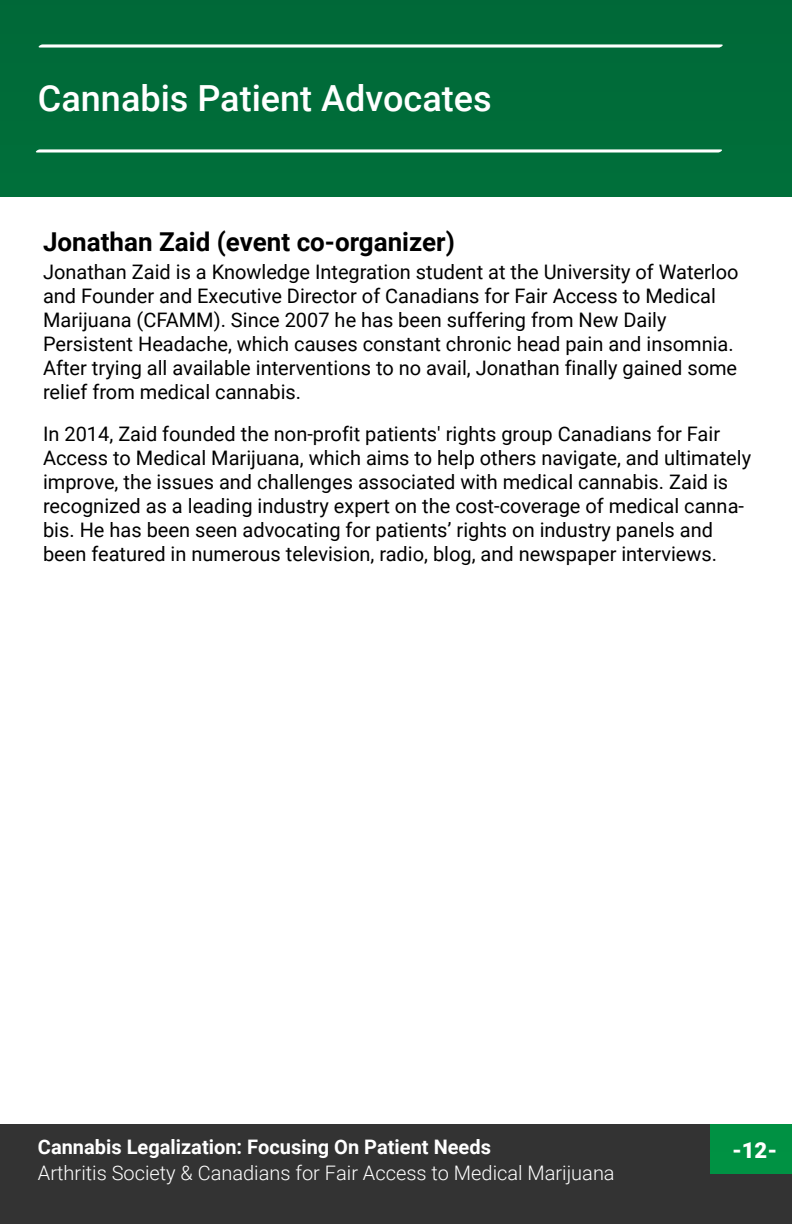
<style>
.page{position:relative;width:792px;height:1224px;background:#006c39}
.page>*{position:absolute;margin:0;border:0;box-sizing:border-box;transform-origin:0 0}
.t1{font:500 36px "Roboto";color:#fff}
.t2{font:700 26px "Roboto";color:#000}
.t3{font:900 22px "Roboto";color:#fff}
.t4{font:20px/24px "Roboto";color:#000}
.t5{font:300 20px "Roboto";color:#fff}
.t6{font:700 20px "Roboto";color:#fff}
</style>
<div class="page">
<div style="left:0;top:198px;width:792px;height:926px;background:#fff"></div>
<svg style="left:38px;top:44px;width:685px;height:4px;background:#c3dcd0"></svg>
<svg style="left:35px;top:149px;width:687px;height:4px;background:#c3ddd1"></svg>
<div style="left:0;top:1124px;width:710px;height:100px;background:#333"></div>
<div style="left:689px;top:1174px;width:103px;height:50px;background:#333"></div>
<h1 class="t1" style="left:38px;top:78px;width:455px">Cannabis Patient Advocates</h1>
<h2 class="t2" style="left:43px;top:227px;width:413px">Jonathan Zaid (event co-organizer)</h2>
<p class="t4" style="left:43px;top:260px;width:697px">Jonathan Zaid is a Knowledge Integration student at the University of Waterloo and Founder and Executive Director of Canadians for Fair Access to Medical Marijuana (CFAMM). Since 2007 he has been suffering from New Daily Persistent Headache, which causes constant chronic head pain and insomnia.<br>After trying all available interventions to no avail, Jonathan finally gained some relief from medical cannabis.</p>
<p class="t4" style="left:43px;top:422px;width:710px">In 2014, Zaid founded the non-profit patients' rights group Canadians for Fair Access to Medical Marijuana, which aims to help others navigate, and ultimately improve, the issues and challenges associated with medical cannabis. Zaid is recognized as a leading industry expert on the cost-coverage of medical canna&shy;bis. He has been seen advocating for patients’ rights on industry panels and been featured in numerous television, radio, blog, and newspaper interviews.</p>
<p class="t6" style="left:38px;top:1135px;width:454px">Cannabis Legalization: Focusing On Patient Needs</p>
<p class="t3" style="left:732px;top:1138px;width:47px">-12-</p>
<p class="t5" style="left:38px;top:1161px;width:578px">Arthritis Society &amp; Canadians for Fair Access to Medical Marijuana</p>
</div>
